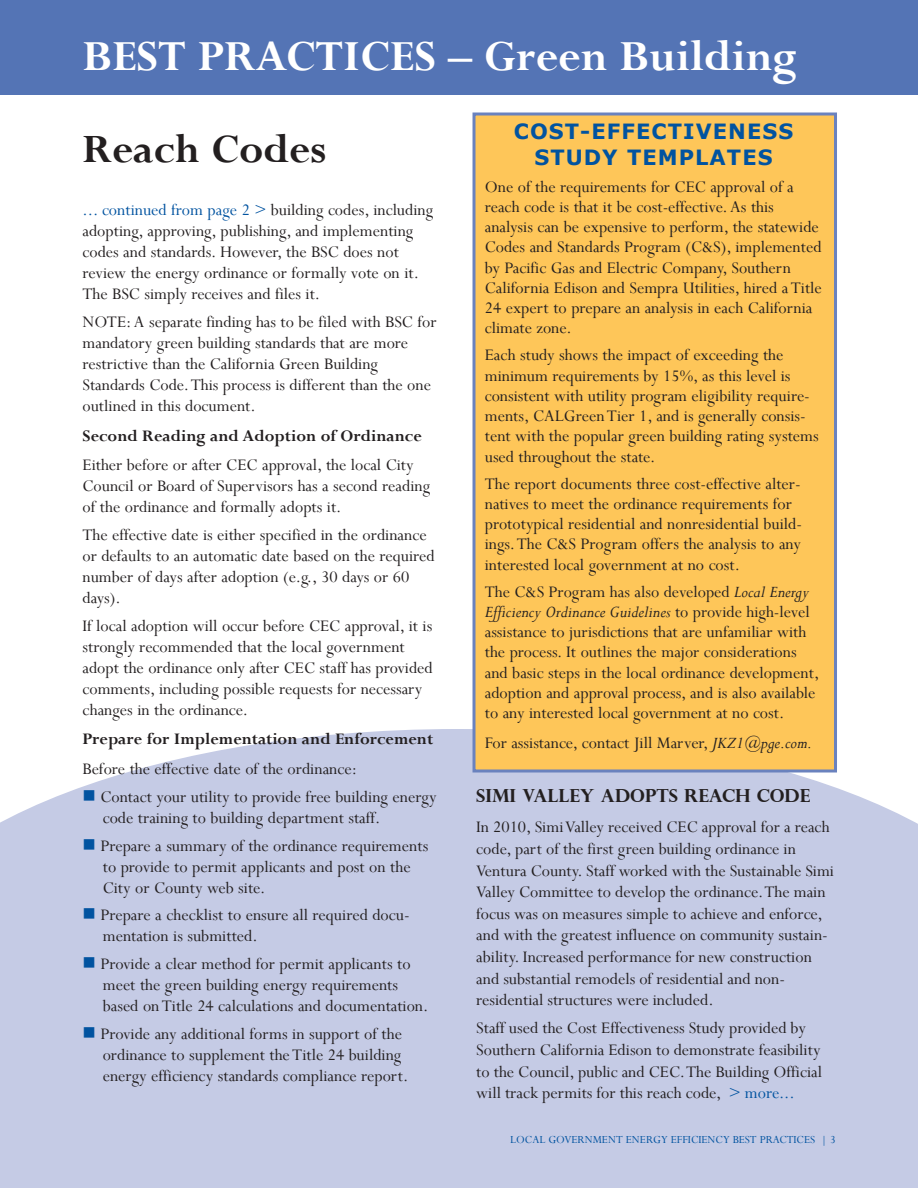
<style>
.page{position:relative;width:918px;height:1188px;background:#fff}
.page>*{position:absolute;margin:0;border:0;box-sizing:border-box;transform-origin:0 0}
.t1{font:700 48px "Perpetua";color:#fff}
.t2{font:700 45px "Perpetua";color:#231f20}
.t3{font:700 21px/25.2px "Verdana";letter-spacing:.05em;color:#0153a0;text-align:center}
.t4{font:18px/21px "Perpetua";color:#231f20}
.t5{font:700 18px "Perpetua";color:#231f20}
.t6{font:700 18px "Perpetua Titling";color:#231f20}
.t7{font:12px "Perpetua";color:#0153a0}
.s1{color:#0153a0}
.s2{font-style:italic}
</style>
<div class="page">
<svg style="left:0;top:729px;width:918px;height:121px;fill:#c5cbe5"></svg>
<div style="left:0;top:850px;width:918px;height:338px;background:#c5cbe5"></div>
<div style="left:0;top:0;width:918px;height:68px;background:#5474b5"></div>
<div style="left:0;top:27px;width:918px;height:67px;background:#5474b5"></div>
<div style="left:473px;top:112px;width:364px;height:660px;background:#fec659;border:3px solid #6a82be"></div>
<p class="t1" style="left:82px;top:26px;width:716px">BEST PRACTICES – Green Building</p>
<p class="t2" style="left:82px;top:121px;width:246px">Reach Codes</p>
<p class="t4" style="left:82px;top:199px;width:352px"><span class="s1">... continued from page 2 &gt;</span> building codes, including adopting, approving, publishing, and implementing codes and standards. However, the BSC does not review the energy ordinance or formally vote on it.<br>The BSC simply receives and files it.</p>
<p class="t4" style="left:82px;top:311px;width:356px">NOTE: A separate finding has to be filed with BSC for mandatory green building standards that are more restrictive than the California Green Building Standards Code. This process is different than the one outlined in this document.</p>
<p class="t5" style="left:82px;top:424px;width:341px">Second Reading and Adoption of Ordinance</p>
<p class="t4" style="left:82px;top:454px;width:349px">Either before or after CEC approval, the local City<br>Council or Board of Supervisors has a second reading of the ordinance and formally adopts it.</p>
<p class="t4" style="left:82px;top:524px;width:354px">The effective date is either specified in the ordinance or defaults to an automatic date based on the required number of days after adoption (e.g., 30 days or 60 days).</p>
<p class="t4" style="left:82px;top:615px;width:352px">If local adoption will occur before CEC approval, it is strongly recommended that the local government adopt the ordinance only after CEC staff has provided comments, including possible requests for necessary changes in the ordinance.</p>
<p class="t5" style="left:82px;top:728px;width:352px">Prepare for Implementation and Enforcement</p>
<p class="t4" style="left:82px;top:758px;width:276px">Before the effective date of the ordinance:</p>
<p class="t4" style="left:103px;top:786px;width:335px;text-indent:-20px"><span class="s1">■</span> Contact your utility to provide free building energy code training to building department staff.</p>
<p class="t4" style="left:103px;top:835px;width:327px;text-indent:-20px"><span class="s1">■</span> Prepare a summary of the ordinance requirements to provide to permit applicants and post on the<br>City or County web site.</p>
<p class="t4" style="left:103px;top:904px;width:308px;text-indent:-20px"><span class="s1">■</span> Prepare a checklist to ensure all required docu&shy;mentation is submitted.</p>
<p class="t4" style="left:103px;top:953px;width:327px;text-indent:-20px"><span class="s1">■</span> Provide a clear method for permit applicants to meet the green building energy requirements based on Title 24 calculations and documentation.</p>
<p class="t4" style="left:103px;top:1023px;width:307px;text-indent:-20px"><span class="s1">■</span> Provide any additional forms in support of the ordinance to supplement the Title 24 building energy efficiency standards compliance report.</p>
<p class="t3" style="left:514px;top:119px;width:281px">COST-EFFECTIVENESS<br>STUDY TEMPLATES</p>
<p class="t4" style="left:485px;top:176px;width:339px;line-height:20.2px">One of the requirements for CEC approval of a reach code is that it be cost-effective. As this analysis can be expensive to perform, the statewide Codes and Standards Program (C&amp;S), implemented by Pacific Gas and Electric Company, Southern California Edison and Sempra Utilities, hired a Title 24 expert to prepare an analysis in each California climate zone.</p>
<p class="t4" style="left:485px;top:345px;width:336px;line-height:20.2px">Each study shows the impact of exceeding the minimum requirements by 15%, as this level is consistent with utility program eligibility require&shy;ments, CALGreen Tier 1, and is generally consis&shy;tent with the popular green building rating systems used throughout the state.</p>
<p class="t4" style="left:485px;top:473px;width:319px;line-height:20.2px">The report documents three cost-effective alter&shy;natives to meet the ordinance requirements for prototypical residential and nonresidential build&shy;ings. The C&amp;S Program offers the analysis to any interested local government at no cost.</p>
<p class="t4" style="left:485px;top:581px;width:336px;line-height:20.2px">The C&amp;S Program has also developed <span class="s2">Local Energy Efficiency Ordinance Guidelines</span> to provide high-level assistance to jurisdictions that are unfamiliar with the process. It outlines the major considerations and basic steps in the local ordinance development, adoption and approval process, and is also available to any interested local government at no cost.</p>
<p class="t4" style="left:485px;top:732px;width:329px">For assistance, contact Jill Marver, <span class="s2">JKZ1@pge.com.</span></p>
<p class="t6" style="left:476px;top:784px;width:336px">SIMI VALLEY ADOPTS REACH CODE</p>
<p class="t4" style="left:476px;top:816px;width:359px;line-height:21.6px">In 2010, Simi Valley received CEC approval for a reach code, part of the first green building ordinance in Ventura County. Staff worked with the Sustainable Simi Valley Committee to develop the ordinance. The main focus was on measures simple to achieve and enforce, and with the greatest influence on community sustain&shy;ability. Increased performance for new construction and substantial remodels of residential and non-</p>
<p class="t4" style="left:476px;top:989px;width:239px">residential structures were included.</p>
<p class="t4" style="left:476px;top:1017px;width:347px;line-height:21.6px">Staff used the Cost Effectiveness Study provided by Southern California Edison to demonstrate feasibility to the Council, public and CEC. The Building Official will track permits for this reach code, <span class="s1">&gt; more...</span></p>
<p class="t7" style="left:510px;top:1132px;width:15px">Local</p>
<p class="t7" style="left:548px;top:1132px;width:198px">Government Energy Efficiency Best</p>
<p class="t7" style="left:760px;top:1132px;width:14px">Practices</p>
<p class="t7" style="left:821px;top:1132px;width:16px">| 3</p>
</div>
